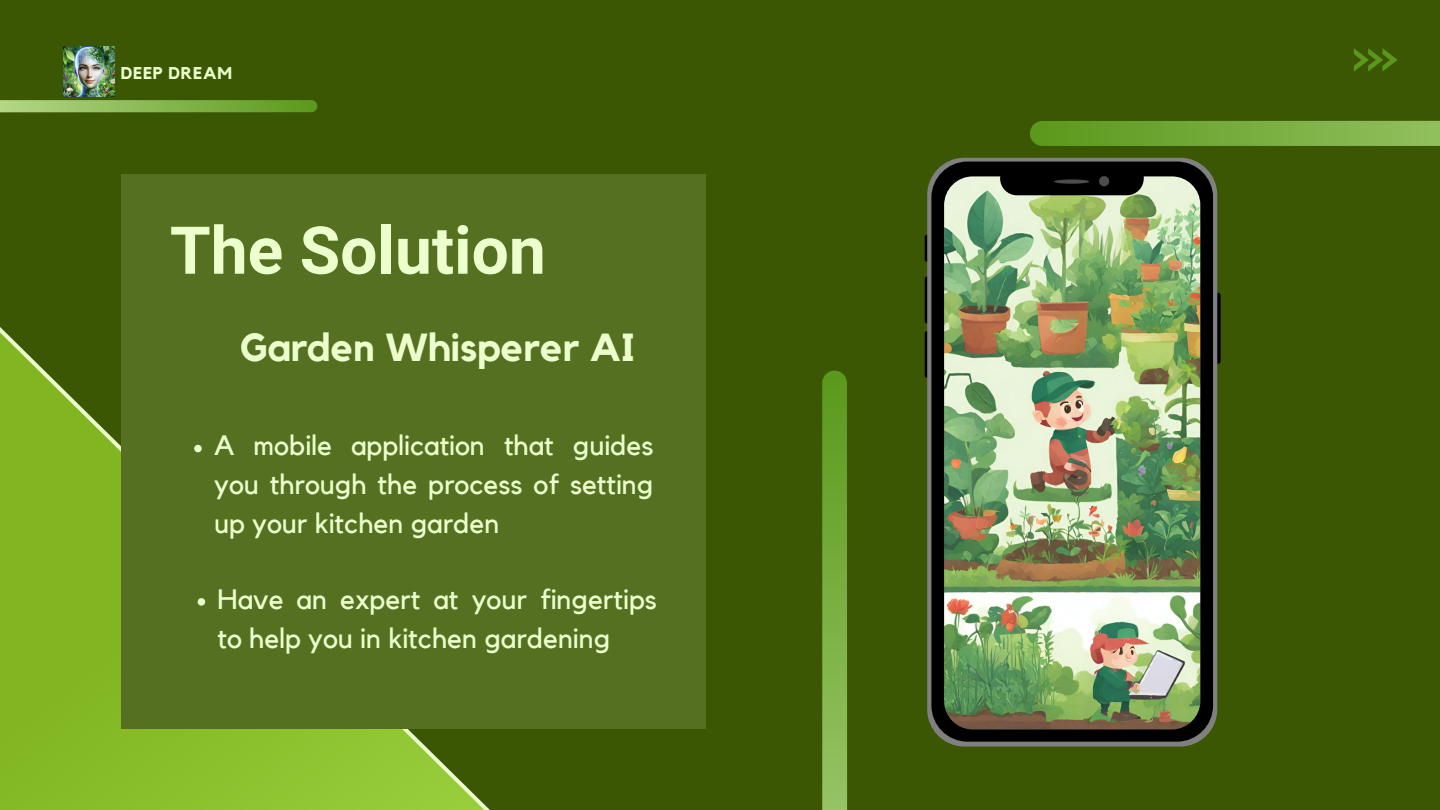
<style>
.page{position:relative;width:1440px;height:810px;background:#3b5704}
.page>*{position:absolute;margin:0;border:0;box-sizing:border-box;transform-origin:0 0}
.t1{font:700 66px "Roboto";color:#edffcc}
.t2{font:700 39px "Kollektif";color:#edffcc}
.t3{font:28px/39px "Kollektif";color:#edffcc;text-align:justify}
.t4{font:700 17px "Kollektif";letter-spacing:.04em;color:#edffcc}
</style>
<div class="page">
<svg style="left:0;top:327px;width:490px;height:483px;background:#7fb025"></svg>
<svg style="left:1354px;top:48px;width:44px;height:23px"></svg>
<svg style="left:0;top:100px;width:317px;height:12px;background:#84b54e"></svg>
<svg style="left:822px;top:371px;width:25px;height:439px;background:#77ac3e"></svg>
<svg style="left:1030px;top:121px;width:410px;height:25px;background:#75ab3c"></svg>
<div style="left:121px;top:175px;width:584px;height:554px;background:#547020"></div>
<img style="left:57px;top:46px;width:64px;height:59px">
<img style="left:64px;top:47px;width:50px;height:50px">
<hr style="left:925px;top:235px;width:4px;height:27px;background:#000;border-radius:2px">
<hr style="left:925px;top:277px;width:4px;height:46px;background:#000;border-radius:2px">
<hr style="left:925px;top:331px;width:4px;height:47px;background:#000;border-radius:2px">
<svg style="left:1216px;top:293px;width:5px;height:71px"></svg>
<svg style="left:927px;top:158px;width:290px;height:589px;background:#73776c"></svg>
<img style="left:931px;top:162px;width:282px;height:580px">
<svg style="left:1099px;top:176px;width:10px;height:10px"></svg>
<svg style="left:1054px;top:179px;width:35px;height:5px"></svg>
<svg style="left:194px;top:445px;width:8px;height:7px"></svg>
<svg style="left:198px;top:598px;width:7px;height:8px"></svg>
<p class="t4" style="left:121px;top:65px;width:112px">DEEP DREAM</p>
<p class="t1" style="left:170px;top:213px;width:377px">The Solution</p>
<h1 class="t2" style="left:240px;top:329px;width:396px">Garden Whisperer AI</h1>
<p class="t3" style="left:214px;top:427px;width:441px">A mobile application that guides you through the process of setting up your kitchen garden</p>
<p class="t3" style="left:218px;top:580px;width:441px">Have an expert at your fingertips to help you in kitchen gardening</p>
</div>
